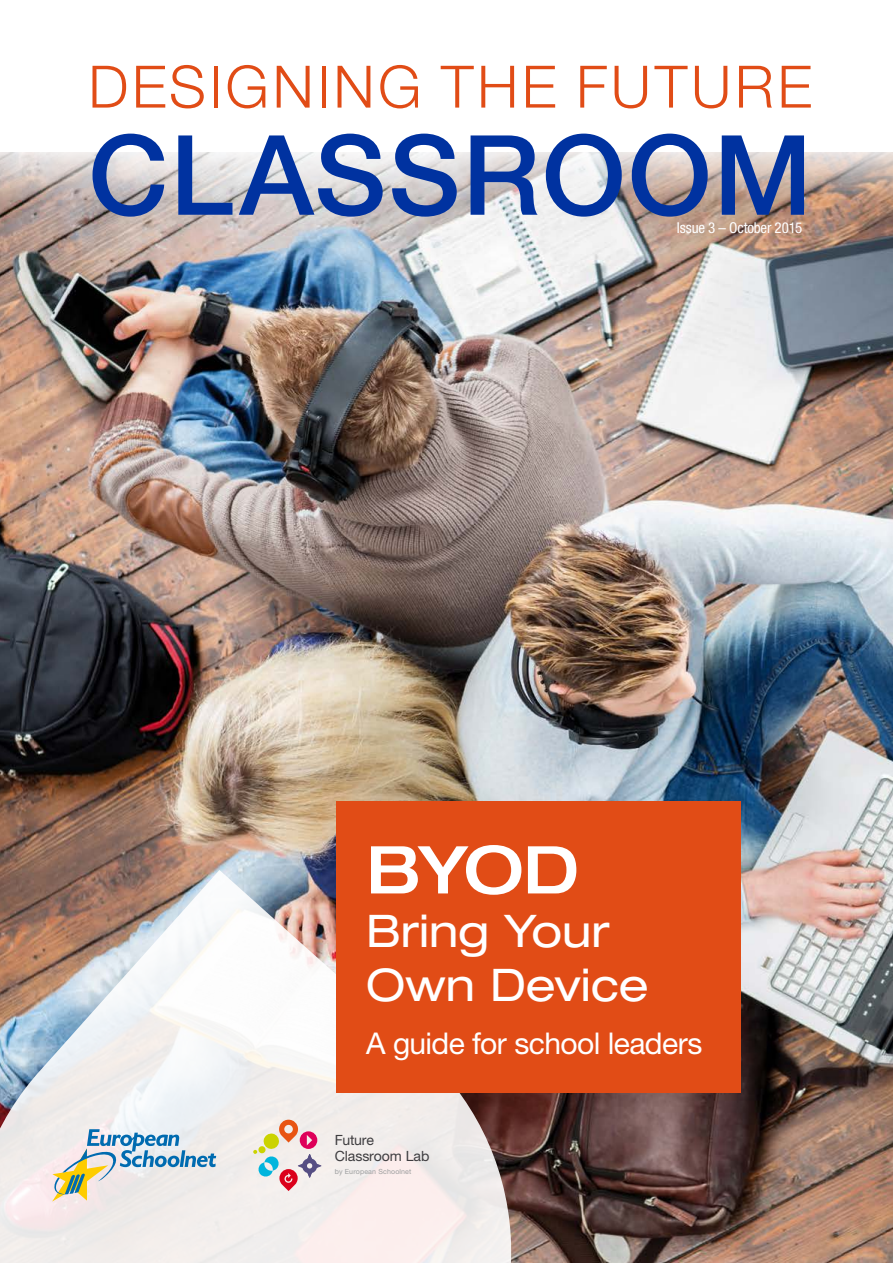
<style>
.page{position:relative;width:893px;height:1263px;background:#fff}
.page>*{position:absolute;margin:0;border:0;box-sizing:border-box;transform-origin:0 0}
.t1{font:500 111px "Helvetica Neue LT Pro";letter-spacing:.015em;color:#0032a0}
.t2{font:500 expanded 66px "Helvetica Neue LT Pro";color:#fff}
.t3{font:300 58.5px "Helvetica Neue LT Pro";letter-spacing:.06em;color:#e14c16}
.t4{font:expanded 45px/53.6px "Helvetica Neue LT Pro";letter-spacing:-.005em;color:#fff}
.t5{font:30px "Helvetica Neue LT Pro";letter-spacing:-.02em;color:#fff}
.t6{font:condensed 15px "Helvetica Neue LT Pro";letter-spacing:-.015em;color:#fff}
.t7{font:14.1px/17px "Helvetica Neue";letter-spacing:-.01em;color:#3e3d40}
.t8{font:7.05px "Helvetica Neue";letter-spacing:.02em;color:#9c9e9f}
</style>
<div class="page">
<img style="left:0;top:201px;width:893px;height:1062px">
<svg style="left:0;top:152px;width:893px;height:49px;background:#d6cdc9"></svg>
<svg style="left:0;top:870px;width:519px;height:393px"></svg>
<svg style="left:52px;top:1129px;width:164px;height:72px;background:#cbd4d3"></svg>
<svg style="left:253px;top:1120px;width:68px;height:71px;background:#dcc5bf"></svg>
<div style="left:336px;top:801px;width:404px;height:292px;background:#e14c16"></div>
<h3 class="t3" style="left:88px;top:51px;width:725px">DESIGNING THE FUTURE</h3>
<h1 class="t1" style="left:88px;top:109px;width:725px">CLASSROOM</h1>
<p class="t6" style="left:677px;top:219px;width:127px">Issue 3 – October 2015</p>
<h2 class="t2" style="left:366px;top:829px;width:215px">BYOD</h2>
<h3 class="t4" style="left:366px;top:904px;width:284px">Bring Your<br>Own Device</h3>
<p class="t5" style="left:366px;top:1026px;width:338px">A guide for school leaders</p>
<p class="t7" style="left:335px;top:1131px;width:96px">Future<br>Classroom Lab</p>
<p class="t8" style="left:335px;top:1167px;width:78px">by European Schoolnet</p>
</div>
